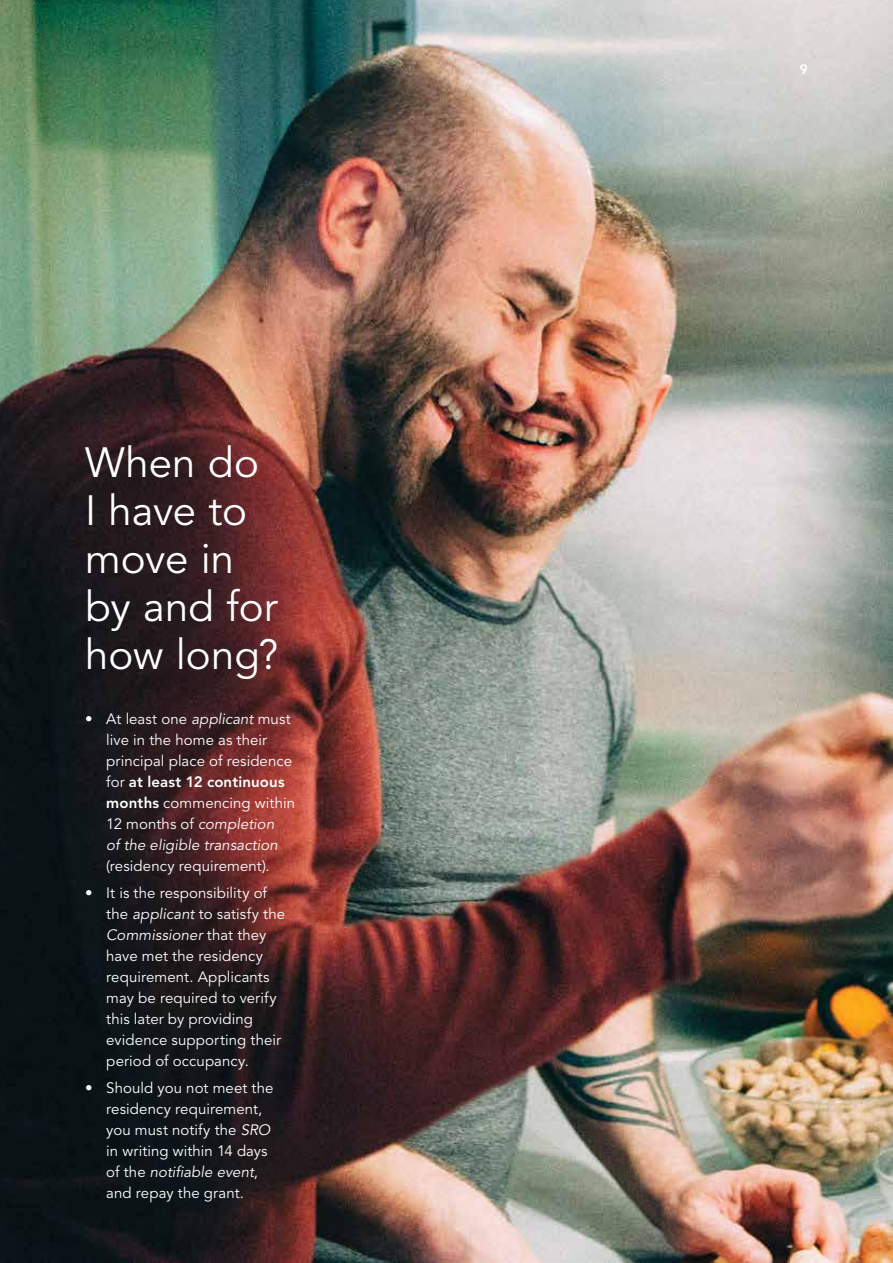
<style>
.page{position:relative;width:893px;height:1263px;background:#fff}
.page>*{position:absolute;margin:0;border:0;box-sizing:border-box;transform-origin:0 0}
.t1{font:42px/48px "Avenir LT Std";color:#fff}
.t2{font:15px/21px "Avenir LT Std";letter-spacing:.005em;color:#fff}
.t3{font:800 13.5px "Avenir LT Std";color:#fff}
.s1{font-style:italic}
.s2{font-weight:800}
</style>
<div class="page">
<img style="left:0;top:0;width:893px;height:1263px">
<h2 class="t1" style="left:85px;top:439px;width:195px">When do<br>I have to move in by and for how long?</h2>
<p class="t2" style="left:106px;top:708px;width:190px;text-indent:-21px">• At least one <span class="s1">applicant</span> must live in the home as their principal place of residence for <span class="s2">at least 12 continuous months</span> commencing within<br>12 months of <span class="s1">completion<br>of the eligible transaction </span>(residency requirement).</p>
<p class="t2" style="left:106px;top:883px;width:180px;text-indent:-21px">• It is the responsibility of the <span class="s1">applicant</span> to satisfy the<br><span class="s1">Commissioner</span> that they have met the residency requirement. Applicants may be required to verify this later by providing evidence supporting their period of occupancy.</p>
<p class="t2" style="left:106px;top:1078px;width:169px;text-indent:-21px">• Should you not meet the residency requirement, you must notify the <span class="s1">SRO </span>in writing within 14 days of the <span class="s1">notifiable event</span>, and repay the grant.</p>
<p class="t3" style="left:800px;top:61px;width:9px">9</p>
</div>
